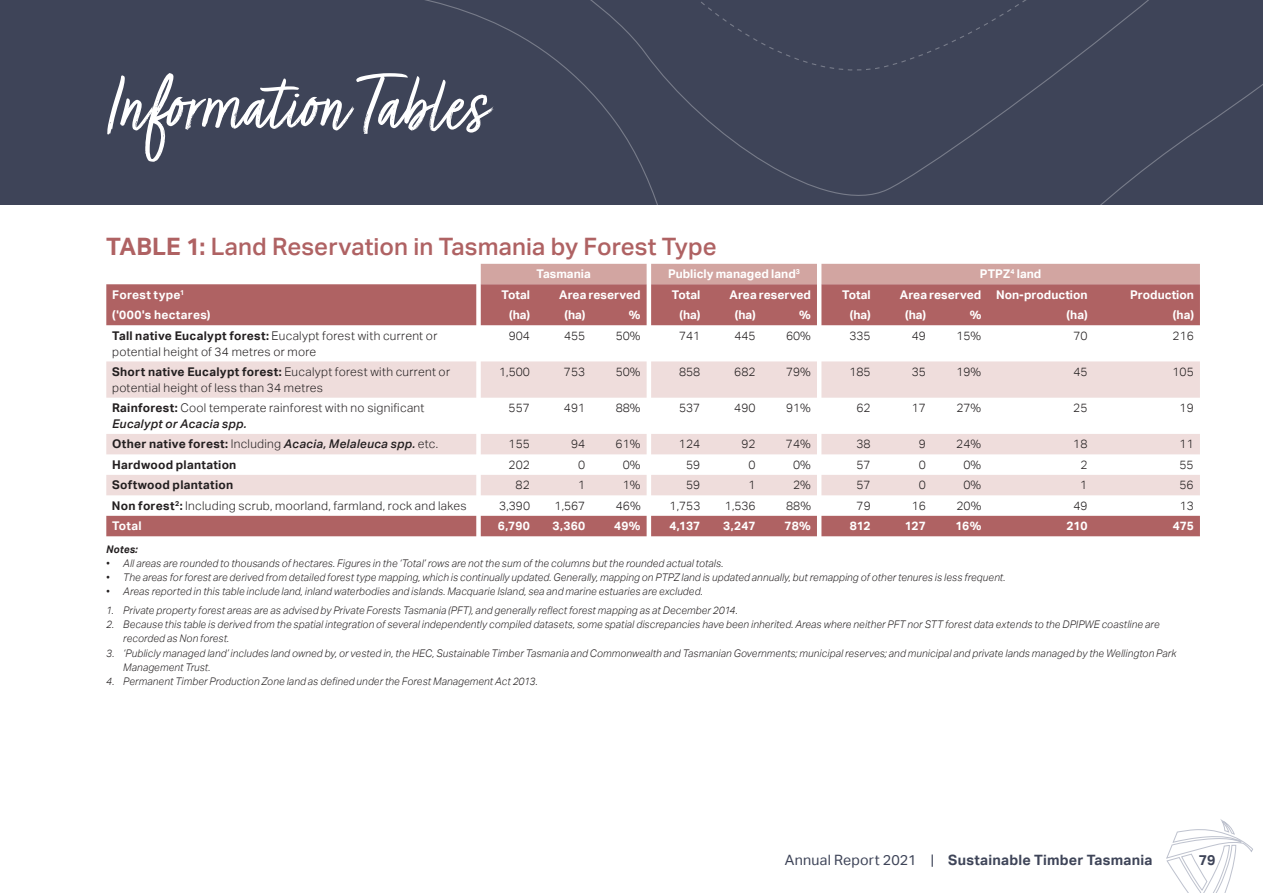
<style>
.page{position:relative;width:1263px;height:893px;background:#fff}
.page>*{position:absolute;margin:0;border:0;box-sizing:border-box;transform-origin:0 0}
.t1{font:90px "Turbinado Light Pro";color:#fff}
.t2{font:500 24px "Aktiv Grotesk";letter-spacing:.005em;color:#af6263}
.t3{font:700 14.25px "Aktiv Grotesk";letter-spacing:.015em;color:#3e4458}
.t4{font:300 12px/15.8px "Aktiv Grotesk";letter-spacing:.02em;color:#231f20}
.t5{font:700 12px "Aktiv Grotesk";letter-spacing:.005em;color:#fff}
.t6{font:italic 500 12px "Aktiv Grotesk";letter-spacing:.02em;color:#231f20}
.t7{font:700 12px "Aktiv Grotesk";letter-spacing:.025em;color:#231f20}
.t8{font:700 12px "Aktiv Grotesk";letter-spacing:.025em;color:#fff}
.t9{font:italic 300 10.5px/14.2px "Aktiv Grotesk";letter-spacing:.015em;color:#231f20;scale:.95 1}
.t10{font:italic 700 10.5px "Aktiv Grotesk";letter-spacing:.015em;color:#231f20;scale:.95 1}
.s1{font-weight:700}
.s2{font-weight:500;font-style:italic}
.s3{font-weight:700;font-style:normal}
.s4{font-weight:300;font-style:normal}
.s5{font-style:normal}
.s6{font-weight:400}
</style>
<div class="page">
<div style="left:0;top:0;width:1263px;height:204px;background:#3e4458"></div>
<svg style="left:425px;top:0;width:282px;height:204px"></svg>
<svg style="left:952px;top:0;width:311px;height:204px"></svg>
<div style="left:481px;top:264px;width:719px;height:20px;background:#d2a5a1"></div>
<svg style="left:106px;top:284px;width:1094px;height:252px;fill:#b06566"></svg>
<svg style="left:106px;top:361px;width:1094px;height:134px;fill:#efdddc"></svg>
<svg style="left:1166px;top:819px;width:87px;height:74px"></svg>
<h1 class="t1" style="left:106px;top:56px;width:380px">Information Tables</h1>
<h2 class="t2" style="left:106px;top:233px;width:612px"><span class="s1">TABLE 1:</span> Land Reservation in Tasmania by Forest Type</h2>
<p class="t5" style="left:536px;top:267px;width:56px">Tasmania</p>
<p class="t5" style="left:668px;top:267px;width:133px">Publicly managed land<sup>3</sup></p>
<p class="t5" style="left:980px;top:267px;width:63px">PTPZ<sup>4</sup> land</p>
<p class="t5" style="left:112px;top:288px;width:74px">Forest type<sup>1</sup></p>
<p class="t5" style="left:501px;top:288px;width:30px">Total</p>
<p class="t5" style="left:559px;top:288px;width:83px">Area reserved</p>
<p class="t5" style="left:672px;top:288px;width:30px">Total</p>
<p class="t5" style="left:729px;top:288px;width:83px">Area reserved</p>
<p class="t5" style="left:842px;top:288px;width:30px">Total</p>
<p class="t5" style="left:900px;top:288px;width:189px">Area reserved Non-production</p>
<p class="t5" style="left:1130px;top:288px;width:65px">Production</p>
<p class="t8" style="left:112px;top:308px;width:100px">('000's hectares)</p>
<p class="t5" style="left:509px;top:308px;width:22px">(ha)</p>
<p class="t5" style="left:564px;top:308px;width:22px">(ha)</p>
<p class="t5" style="left:629px;top:308px;width:13px">%</p>
<p class="t5" style="left:679px;top:308px;width:22px">(ha)</p>
<p class="t5" style="left:735px;top:308px;width:22px">(ha)</p>
<p class="t5" style="left:799px;top:308px;width:13px">%</p>
<p class="t5" style="left:850px;top:308px;width:22px">(ha)</p>
<p class="t5" style="left:905px;top:308px;width:22px">(ha)</p>
<p class="t5" style="left:970px;top:308px;width:13px">%</p>
<p class="t5" style="left:1067px;top:308px;width:22px">(ha)</p>
<p class="t5" style="left:1173px;top:308px;width:22px">(ha)</p>
<p class="t4" style="left:112px;top:328px;width:327px"><span class="s1">Tall native Eucalypt forest:</span> Eucalypt forest with current or potential height of 34 metres or more</p>
<p class="t4" style="left:509px;top:328px;width:23px">904</p>
<p class="t4" style="left:564px;top:328px;width:23px">455</p>
<p class="t4" style="left:616px;top:328px;width:26px">50%</p>
<p class="t4" style="left:679px;top:328px;width:23px">741</p>
<p class="t4" style="left:734px;top:328px;width:23px">445</p>
<p class="t4" style="left:786px;top:328px;width:26px">60%</p>
<p class="t4" style="left:849px;top:328px;width:23px">335</p>
<p class="t4" style="left:912px;top:328px;width:16px">49</p>
<p class="t4" style="left:956px;top:328px;width:26px">15%</p>
<p class="t4" style="left:1073px;top:328px;width:16px">70</p>
<p class="t4" style="left:1172px;top:328px;width:23px">216</p>
<p class="t4" style="left:112px;top:364px;width:339px"><span class="s1">Short native Eucalypt forest:</span> Eucalypt forest with current or potential height of less than 34 metres</p>
<p class="t4" style="left:499px;top:364px;width:32px">1,500</p>
<p class="t4" style="left:564px;top:364px;width:23px">753</p>
<p class="t4" style="left:616px;top:364px;width:26px">50%</p>
<p class="t4" style="left:679px;top:364px;width:23px">858</p>
<p class="t4" style="left:734px;top:364px;width:23px">682</p>
<p class="t4" style="left:786px;top:364px;width:26px">79%</p>
<p class="t4" style="left:849px;top:364px;width:23px">185</p>
<p class="t4" style="left:912px;top:364px;width:16px">35</p>
<p class="t4" style="left:956px;top:364px;width:26px">19%</p>
<p class="t4" style="left:1073px;top:364px;width:16px">45</p>
<p class="t4" style="left:1172px;top:364px;width:23px">105</p>
<p class="t4" style="left:112px;top:400px;width:314px"><span class="s1">Rainforest:</span> Cool temperate rainforest with no significant<br><span class="s2">Eucalypt or Acacia spp.</span></p>
<p class="t4" style="left:509px;top:400px;width:23px">557</p>
<p class="t4" style="left:564px;top:400px;width:23px">491</p>
<p class="t4" style="left:616px;top:400px;width:26px">88%</p>
<p class="t4" style="left:679px;top:400px;width:23px">537</p>
<p class="t4" style="left:734px;top:400px;width:23px">490</p>
<p class="t4" style="left:786px;top:400px;width:26px">91%</p>
<p class="t4" style="left:856px;top:400px;width:16px">62</p>
<p class="t4" style="left:912px;top:400px;width:16px">17</p>
<p class="t4" style="left:956px;top:400px;width:26px">27%</p>
<p class="t4" style="left:1073px;top:400px;width:16px">25</p>
<p class="t4" style="left:1179px;top:400px;width:16px">19</p>
<p class="t6" style="left:112px;top:437px;width:328px"><span class="s3">Other native forest:</span> <span class="s4">Including</span> Acacia, Melaleuca spp. <span class="s4">etc.</span></p>
<p class="t4" style="left:509px;top:436px;width:23px">155</p>
<p class="t4" style="left:571px;top:436px;width:16px">94</p>
<p class="t4" style="left:616px;top:436px;width:26px">61%</p>
<p class="t4" style="left:679px;top:436px;width:23px">124</p>
<p class="t4" style="left:741px;top:436px;width:16px">92</p>
<p class="t4" style="left:786px;top:436px;width:26px">74%</p>
<p class="t4" style="left:856px;top:436px;width:16px">38</p>
<p class="t4" style="left:919px;top:436px;width:9px">9</p>
<p class="t4" style="left:956px;top:436px;width:26px">24%</p>
<p class="t4" style="left:1073px;top:436px;width:16px">18</p>
<p class="t4" style="left:1179px;top:436px;width:16px">11</p>
<p class="t7" style="left:112px;top:458px;width:126px">Hardwood plantation</p>
<p class="t4" style="left:509px;top:457px;width:23px">202</p>
<p class="t4" style="left:578px;top:457px;width:9px">0</p>
<p class="t4" style="left:623px;top:457px;width:19px">0%</p>
<p class="t4" style="left:686px;top:457px;width:16px">59</p>
<p class="t4" style="left:748px;top:457px;width:9px">0</p>
<p class="t4" style="left:793px;top:457px;width:19px">0%</p>
<p class="t4" style="left:856px;top:457px;width:16px">57</p>
<p class="t4" style="left:919px;top:457px;width:9px">0</p>
<p class="t4" style="left:963px;top:457px;width:19px">0%</p>
<p class="t4" style="left:1080px;top:457px;width:9px">2</p>
<p class="t4" style="left:1179px;top:457px;width:16px">55</p>
<p class="t7" style="left:112px;top:478px;width:123px">Softwood plantation</p>
<p class="t4" style="left:516px;top:477px;width:16px">82</p>
<p class="t4" style="left:578px;top:477px;width:9px">1</p>
<p class="t4" style="left:623px;top:477px;width:19px">1%</p>
<p class="t4" style="left:686px;top:477px;width:16px">59</p>
<p class="t4" style="left:748px;top:477px;width:9px">1</p>
<p class="t4" style="left:793px;top:477px;width:19px">2%</p>
<p class="t4" style="left:856px;top:477px;width:16px">57</p>
<p class="t4" style="left:919px;top:477px;width:9px">0</p>
<p class="t4" style="left:963px;top:477px;width:19px">0%</p>
<p class="t4" style="left:1080px;top:477px;width:9px">1</p>
<p class="t4" style="left:1179px;top:477px;width:16px">56</p>
<p class="t4" style="left:112px;top:498px;width:356px"><span class="s1">Non forest</span><sup>2</sup><span class="s1">:</span> Including scrub, moorland, farmland, rock and lakes</p>
<p class="t4" style="left:499px;top:498px;width:32px">3,390</p>
<p class="t4" style="left:555px;top:498px;width:32px">1,567</p>
<p class="t4" style="left:616px;top:498px;width:26px">46%</p>
<p class="t4" style="left:670px;top:498px;width:32px">1,753</p>
<p class="t4" style="left:725px;top:498px;width:32px">1,536</p>
<p class="t4" style="left:786px;top:498px;width:26px">88%</p>
<p class="t4" style="left:856px;top:498px;width:16px">79</p>
<p class="t4" style="left:912px;top:498px;width:16px">16</p>
<p class="t4" style="left:956px;top:498px;width:26px">20%</p>
<p class="t4" style="left:1073px;top:498px;width:16px">49</p>
<p class="t4" style="left:1180px;top:498px;width:16px">13</p>
<p class="t5" style="left:112px;top:519px;width:31px">Total</p>
<p class="t5" style="left:498px;top:519px;width:34px">6,790</p>
<p class="t5" style="left:552px;top:519px;width:34px">3,360</p>
<p class="t5" style="left:614px;top:519px;width:28px">49%</p>
<p class="t5" style="left:669px;top:519px;width:32px">4,137</p>
<p class="t5" style="left:723px;top:519px;width:34px">3,247</p>
<p class="t5" style="left:785px;top:519px;width:28px">78%</p>
<p class="t5" style="left:850px;top:519px;width:23px">812</p>
<p class="t5" style="left:905px;top:519px;width:23px">127</p>
<p class="t5" style="left:955px;top:519px;width:27px">16%</p>
<p class="t5" style="left:1066px;top:519px;width:23px">210</p>
<p class="t5" style="left:1173px;top:519px;width:23px">475</p>
<p class="t10" style="left:106px;top:543px;width:35px">Notes:</p>
<p class="t9" style="left:106px;top:556px;width:651px">• All areas are rounded to thousands of hectares. Figures in the ‘Total’ rows are not the sum of the columns but the rounded actual totals.</p>
<p class="t9" style="left:106px;top:570px;width:948px">• The areas for forest are derived from detailed forest type mapping, which is continually updated. Generally, mapping on PTPZ land is updated annually, but remapping of other tenures is less frequent.</p>
<p class="t9" style="left:106px;top:585px;width:629px">• Areas reported in this table include land, inland waterbodies and islands. Macquarie Island, sea and marine estuaries are excluded.</p>
<p class="t9" style="left:106px;top:603px;width:666px">1. Private property forest areas are as advised by Private Forests Tasmania (PFT), and generally reflect forest mapping as at December 2014.</p>
<p class="t9" style="left:123px;top:617px;width:1092px;text-indent:-17px">2. Because this table is derived from the spatial integration of several independently compiled datasets, some spatial discrepancies have been inherited. Areas where neither PFT nor STT forest data extends to the DPIPWE coastline are recorded as Non forest.</p>
<p class="t9" style="left:123px;top:646px;width:1110px;text-indent:-17px">3. ‘Publicly managed land’ includes land owned by, or vested in, the HEC, Sustainable Timber Tasmania and Commonwealth and Tasmanian Governments; municipal reserves; and municipal and private lands managed by the Wellington Park<br>Management Trust.</p>
<p class="t9" style="left:106px;top:674px;width:455px">4. Permanent Timber Production Zone land as defined under the Forest Management Act 2013<span class="s5">.</span></p>
<h3 class="t3" style="left:785px;top:852px;width:369px"><span class="s6">Annual Report 2021 |</span> Sustainable Timber Tasmania</h3>
<h3 class="t3" style="left:1199px;top:852px;width:18px">79</h3>
</div>
